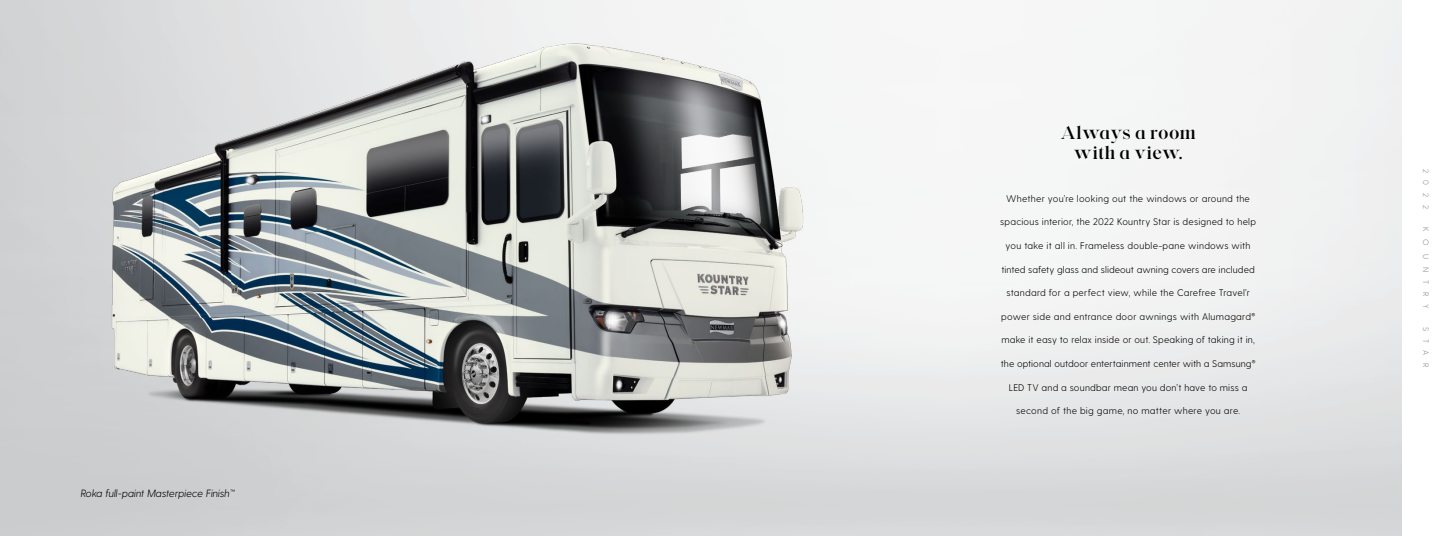
<style>
.page{position:relative;width:1449px;height:536px;background:#fff}
.page>*{position:absolute;margin:0;border:0;box-sizing:border-box;transform-origin:0 0}
.t1{font:18.38px/19.2px "Vultura";letter-spacing:.02em;color:#000;text-align:center}
.t2{font:italic 300 10.5px "Greycliff CF";color:#000}
.t3{font:300 9.62px "Greycliff CF";letter-spacing:.02em;color:#000}
.t4{font:300 7.88px "Greycliff CF";letter-spacing:1em;color:#8b8f91}
</style>
<div class="page">
<img style="left:81px;top:33px;width:787px;height:420px">
<p class="t2" style="left:81px;top:487px;width:156px">Roka full-paint Masterpiece Finish™</p>
<h1 class="t1" style="left:1060px;top:123px;width:137px">Always a room with a view.</h1>
<p class="t3" style="left:1006px;top:192px;width:245px">Whether you’re looking out the windows or around the</p>
<p class="t3" style="left:1000px;top:216px;width:257px">spacious interior, the 2022 Kountry Star is designed to help</p>
<p class="t3" style="left:1006px;top:240px;width:247px">you take it all in. Frameless double-pane windows with</p>
<p class="t3" style="left:1001px;top:263px;width:255px">tinted safety glass and slideout awning covers are included</p>
<p class="t3" style="left:1006px;top:287px;width:245px">standard for a perfect view, while the Carefree Travel’r</p>
<p class="t3" style="left:1001px;top:310px;width:255px">power side and entrance door awnings with Alumagard<sup>®</sup></p>
<p class="t3" style="left:1001px;top:334px;width:255px">make it easy to relax inside or out. Speaking of taking it in,</p>
<p class="t3" style="left:1001px;top:358px;width:256px">the optional outdoor entertainment center with a Samsung<sup>®</sup></p>
<p class="t3" style="left:1009px;top:381px;width:240px">LED TV and a soundbar mean you don’t have to miss a</p>
<p class="t3" style="left:1016px;top:405px;width:226px">second of the big game, no matter where you are.</p>
<p class="t4" style="left:1431px;top:168px;width:42px;rotate:90deg">2022</p>
<p class="t4" style="left:1431px;top:227px;width:83px;rotate:90deg">KOUNTRY</p>
<p class="t4" style="left:1431px;top:326px;width:42px;rotate:90deg">STAR</p>
</div>
